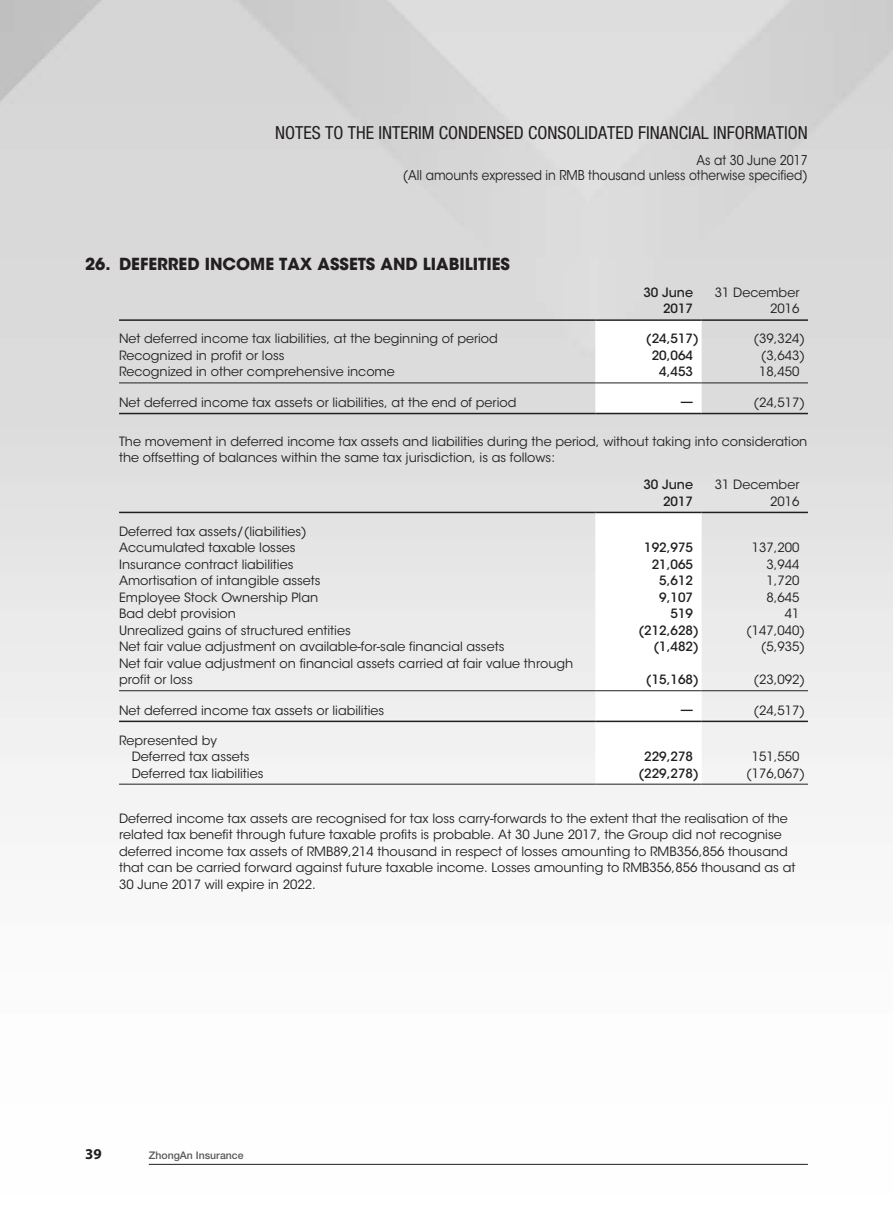
<style>
.page{position:relative;width:893px;height:1212px;background:#fff}
.page>*{position:absolute;margin:0;border:0;box-sizing:border-box;transform-origin:0 0}
.t1{font:condensed 18px "Helvetica Neue LT Std";color:#231f20}
._3__標題{font:700 16.5px "ITC Avant Garde Std";color:#231f20}
.t2{font:700 15px "Myriad Pro";color:#231f20}
.t3{font:13.5px/15px "ITC Avant Garde Std";color:#231f20;text-align:right;scale:.9 1}
._1__內文{font:12.75px/16.5px "ITC Avant Garde Std";color:#231f20}
._1__內文-2{font:500 12.75px "ITC Avant Garde Std";color:#231f20}
.t4{font:500 10.5px "Helvetica Neue LT Std";color:#57585a}
</style>
<div class="page">
<hr style="left:149px;top:1164px;width:659px;height:1px;background:#231f20">
<svg style="left:595px;top:321px;width:107px;height:92px"></svg>
<hr style="left:119px;top:319px;width:476px;height:2px;background:#231f20">
<hr style="left:595px;top:319px;width:107px;height:2px;background:#231f20">
<hr style="left:702px;top:319px;width:106px;height:2px;background:#231f20">
<hr style="left:119px;top:382px;width:476px;height:1px;background:#231f20">
<hr style="left:595px;top:382px;width:107px;height:1px;background:#231f20">
<hr style="left:702px;top:382px;width:106px;height:1px;background:#231f20">
<hr style="left:119px;top:413px;width:476px;height:1px;background:#231f20">
<hr style="left:595px;top:413px;width:107px;height:1px;background:#231f20">
<hr style="left:702px;top:413px;width:106px;height:1px;background:#231f20">
<svg style="left:595px;top:513px;width:107px;height:271px"></svg>
<hr style="left:119px;top:512px;width:476px;height:1px;background:#231f20">
<hr style="left:595px;top:512px;width:107px;height:1px;background:#231f20">
<hr style="left:702px;top:512px;width:106px;height:1px;background:#231f20">
<hr style="left:119px;top:690px;width:476px;height:1px;background:#231f20">
<hr style="left:595px;top:690px;width:107px;height:1px;background:#231f20">
<hr style="left:702px;top:690px;width:106px;height:1px;background:#231f20">
<hr style="left:119px;top:721px;width:476px;height:1px;background:#231f20">
<hr style="left:595px;top:721px;width:107px;height:1px;background:#231f20">
<hr style="left:702px;top:721px;width:106px;height:1px;background:#231f20">
<hr style="left:119px;top:784px;width:476px;height:1px;background:#231f20">
<hr style="left:595px;top:784px;width:107px;height:1px;background:#231f20">
<hr style="left:702px;top:784px;width:106px;height:1px;background:#231f20">
<h1 class="t1" style="left:275px;top:123px;width:534px">NOTES TO THE INTERIM CONDENSED CONSOLIDATED FINANCIAL INFORMATION</h1>
<p class="t3" style="left:403px;top:153px;width:451px">As at 30 June 2017<br>(All amounts expressed in RMB thousand unless otherwise specified(</p>
<p class="_3__標題" style="left:85px;top:253px;width:27px">26.</p>
<p class="_3__標題" style="left:119px;top:253px;width:392px">DEFERRED INCOME TAX ASSETS AND LIABILITIES</p>
<p class="_1__內文" style="left:119px;top:331px;width:380px">Net deferred income tax liabilities, at the beginning of period</p>
<p class="_1__內文-2" style="left:643px;top:284px;width:51px">30 June</p>
<p class="_1__內文-2" style="left:663px;top:301px;width:32px">2017</p>
<p class="_1__內文-2" style="left:646px;top:331px;width:54px">)24,517(</p>
<p class="_1__內文" style="left:715px;top:284px;width:86px">31 December</p>
<p class="_1__內文" style="left:770px;top:301px;width:31px">2016</p>
<p class="_1__內文" style="left:753px;top:331px;width:53px">)39,324(</p>
<p class="_1__內文" style="left:119px;top:347px;width:167px">Recognized in profit or loss</p>
<p class="_1__內文-2" style="left:652px;top:347px;width:43px">20,064</p>
<p class="_1__內文" style="left:761px;top:347px;width:46px">)3,643(</p>
<p class="_1__內文" style="left:119px;top:364px;width:277px">Recognized in other comprehensive income</p>
<p class="_1__內文-2" style="left:659px;top:364px;width:35px">4,453</p>
<p class="_1__內文" style="left:759px;top:364px;width:42px">18,450</p>
<p class="_1__內文" style="left:119px;top:394px;width:399px">Net deferred income tax assets or liabilities, at the end of period</p>
<p class="_1__內文" style="left:119px;top:433px;width:690px">The movement in deferred income tax assets and liabilities during the period, without taking into consideration the offsetting of balances within the same tax jurisdiction, is as follows:</p>
<p class="_1__內文-2" style="left:643px;top:477px;width:51px">30 June</p>
<p class="_1__內文-2" style="left:663px;top:493px;width:32px">2017</p>
<p class="_1__內文" style="left:753px;top:394px;width:53px">)24,517(</p>
<p class="_1__內文-2" style="left:680px;top:393px;width:14px">—</p>
<p class="_1__內文" style="left:715px;top:476px;width:86px">31 December</p>
<p class="_1__內文" style="left:770px;top:493px;width:31px">2016</p>
<p class="_1__內文" style="left:119px;top:523px;width:189px">Deferred tax assets (/ liabilities(</p>
<p class="_1__內文" style="left:119px;top:539px;width:178px">Accumulated taxable losses</p>
<p class="_1__內文-2" style="left:644px;top:540px;width:50px">192,975</p>
<p class="_1__內文" style="left:752px;top:539px;width:49px">137,200</p>
<p class="_1__內文" style="left:119px;top:556px;width:176px">Insurance contract liabilities</p>
<p class="_1__內文-2" style="left:652px;top:556px;width:43px">21,065</p>
<p class="_1__內文" style="left:766px;top:556px;width:35px">3,944</p>
<p class="_1__內文" style="left:119px;top:572px;width:203px">Amortisation of intangible assets</p>
<p class="_1__內文-2" style="left:659px;top:573px;width:35px">5,612</p>
<p class="_1__內文" style="left:766px;top:572px;width:35px">1,720</p>
<p class="_1__內文" style="left:119px;top:589px;width:201px">Employee Stock Ownership Plan</p>
<p class="_1__內文-2" style="left:659px;top:589px;width:35px">9,107</p>
<p class="_1__內文" style="left:766px;top:589px;width:35px">8,645</p>
<p class="_1__內文" style="left:119px;top:605px;width:118px">Bad debt provision</p>
<p class="_1__內文-2" style="left:671px;top:606px;width:24px">519</p>
<p class="_1__內文" style="left:785px;top:605px;width:16px">41</p>
<p class="_1__內文" style="left:119px;top:622px;width:233px">Unrealized gains of structured entities</p>
<p class="_1__內文-2" style="left:638px;top:622px;width:62px">)212,628(</p>
<p class="_1__內文" style="left:746px;top:622px;width:60px">)147,040(</p>
<p class="_1__內文" style="left:119px;top:638px;width:387px">Net fair value adjustment on available-for-sale financial assets</p>
<p class="_1__內文" style="left:119px;top:655px;width:456px">Net fair value adjustment on financial assets carried at fair value through</p>
<p class="_1__內文-2" style="left:653px;top:639px;width:47px">)1,482(</p>
<p class="_1__內文" style="left:761px;top:638px;width:46px">)5,935(</p>
<p class="_1__內文" style="left:119px;top:671px;width:75px">profit or loss</p>
<p class="_1__內文-2" style="left:646px;top:672px;width:54px">)15,168(</p>
<p class="_1__內文" style="left:753px;top:671px;width:53px">)23,092(</p>
<p class="_1__內文" style="left:119px;top:702px;width:267px">Net deferred income tax assets or liabilities</p>
<p class="_1__內文" style="left:119px;top:732px;width:99px">Represented by</p>
<p class="_1__內文-2" style="left:680px;top:701px;width:14px">—</p>
<p class="_1__內文" style="left:753px;top:702px;width:53px">)24,517(</p>
<p class="_1__內文" style="left:132px;top:748px;width:119px">Deferred tax assets</p>
<p class="_1__內文-2" style="left:644px;top:749px;width:50px">229,278</p>
<p class="_1__內文" style="left:752px;top:748px;width:49px">151,550</p>
<p class="_1__內文-2" style="left:638px;top:765px;width:62px">)229,278(</p>
<p class="_1__內文" style="left:132px;top:765px;width:133px">Deferred tax liabilities</p>
<p class="_1__內文" style="left:119px;top:810px;width:678px">Deferred income tax assets are recognised for tax loss carry-forwards to the extent that the realisation of the related tax benefit through future taxable profits is probable. At 30 June 2017, the Group did not recognise deferred income tax assets of RMB89,214 thousand in respect of losses amounting to RMB356,856 thousand that can be carried forward against future taxable income. Losses amounting to RMB356,856 thousand as at 30 June 2017 will expire in 2022.</p>
<p class="_1__內文" style="left:746px;top:765px;width:60px">)176,067(</p>
<p class="t2" style="left:85px;top:1144px;width:18px">39</p>
<p class="t4" style="left:149px;top:1149px;width:96px">ZhongAn Insurance</p>
</div>
